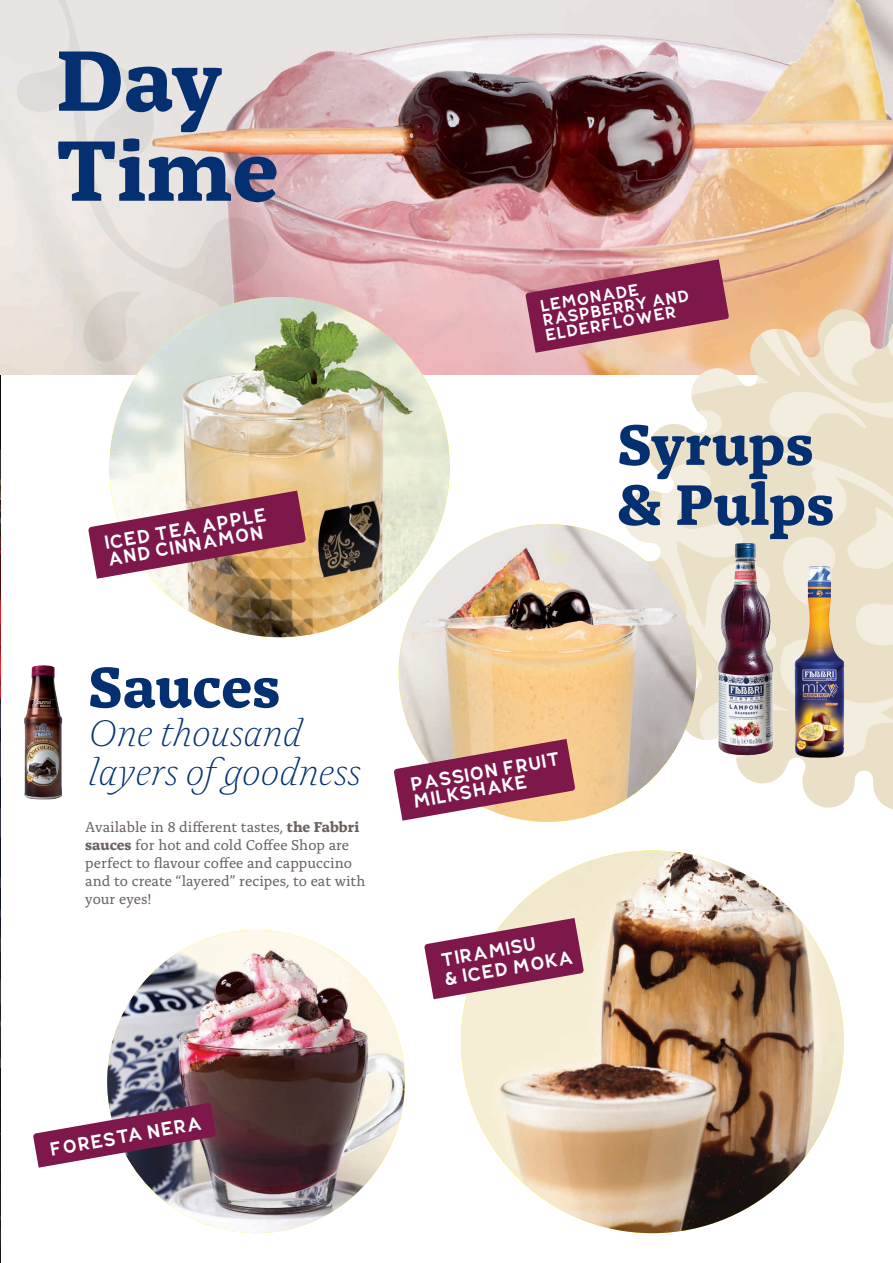
<style>
.page{position:relative;width:893px;height:1263px;background:#fff}
.page>*{position:absolute;margin:0;border:0;box-sizing:border-box;transform-origin:0 0}
.t1{font:700 90px/90px "Alda OT";color:#043072}
.t2{font:700 60px/60px "Alda OT";color:#043072}
.t3{font:italic 300 39px/39px "Alda OT";color:#043072}
.t4{font:700 18px/16.5px "Fibon Neue";color:#fff}
.t5{font:700 15.9px/14.5px "Fibon Neue";color:#fff}
.t6{font:15px/18px "Alda OT";color:#6b6360}
.s1{font-weight:700}
</style>
<div class="page">
<img style="left:0;top:2px;width:1px;height:1260px">
<img style="left:1px;top:0;width:892px;height:374px">
<svg style="left:5px;top:0;width:283px;height:355px;background:#e3d8d5"></svg>
<img style="left:461px;top:850px;width:383px;height:383px;border-radius:191px">
<img style="left:109px;top:297px;width:341px;height:340px;border-radius:170px">
<img style="left:24px;top:665px;width:39px;height:135px">
<img style="left:107px;top:930px;width:298px;height:303px">
<svg style="left:33px;top:1102px;width:183px;height:66px"></svg>
<svg style="left:79px;top:287px;width:63px;height:82px;background:#dbd3cd"></svg>
<svg style="left:88px;top:491px;width:218px;height:88px"></svg>
<svg style="left:424px;top:918px;width:160px;height:81px;background:#a86380"></svg>
<svg style="left:621px;top:444px;width:272px;height:365px"></svg>
<svg style="left:525px;top:259px;width:368px;height:185px"></svg>
<svg style="left:621px;top:451px;width:272px;height:327px;background:#efe7d4"></svg>
<img style="left:713px;top:539px;width:65px;height:218px">
<img style="left:399px;top:524px;width:297px;height:298px;border-radius:149px">
<svg style="left:394px;top:739px;width:181px;height:82px;background:#aa6375"></svg>
<img style="left:792px;top:563px;width:55px;height:202px">
<p class="t1" style="left:56px;top:43px;width:224px">Day<br>Time</p>
<p class="t4" style="left:103px;top:535px;width:166px;rotate:-10deg">ICED TEA APPLE<br>AND CINNAMON</p>
<p class="t2" style="left:88px;top:662px;width:193px">Sauces</p>
<p class="t3" style="left:88px;top:717px;width:274px">One thousand layers ofgoodness</p>
<p class="t6" style="left:85px;top:819px;width:282px">Available in 8 different tastes, <span class="s1">the Fabbri sauces</span> for hot and cold Coffee Shop are perfect to flavour coffee and cappuccino and to create “layered” recipes, to eat with your eyes!</p>
<p class="t5" style="left:539px;top:299px;width:151px;rotate:-10deg">LEMONADE<br>RASPBERRY AND<br>ELDERFLOWER</p>
<p class="t2" style="left:618px;top:420px;width:218px">Syrups &amp; Pulps</p>
<p class="t4" style="left:409px;top:777px;width:154px;rotate:-10deg">PASSION FRUIT<br>MILKSHAKE</p>
<p class="t4" style="left:439px;top:950px;width:132px;line-height:19.5px;rotate:-10deg">TIRAMISU<br>&amp; ICED MOKA</p>
<p class="t4" style="left:48px;top:1141px;width:156px;rotate:-10deg">FORESTA NERA</p>
</div>
